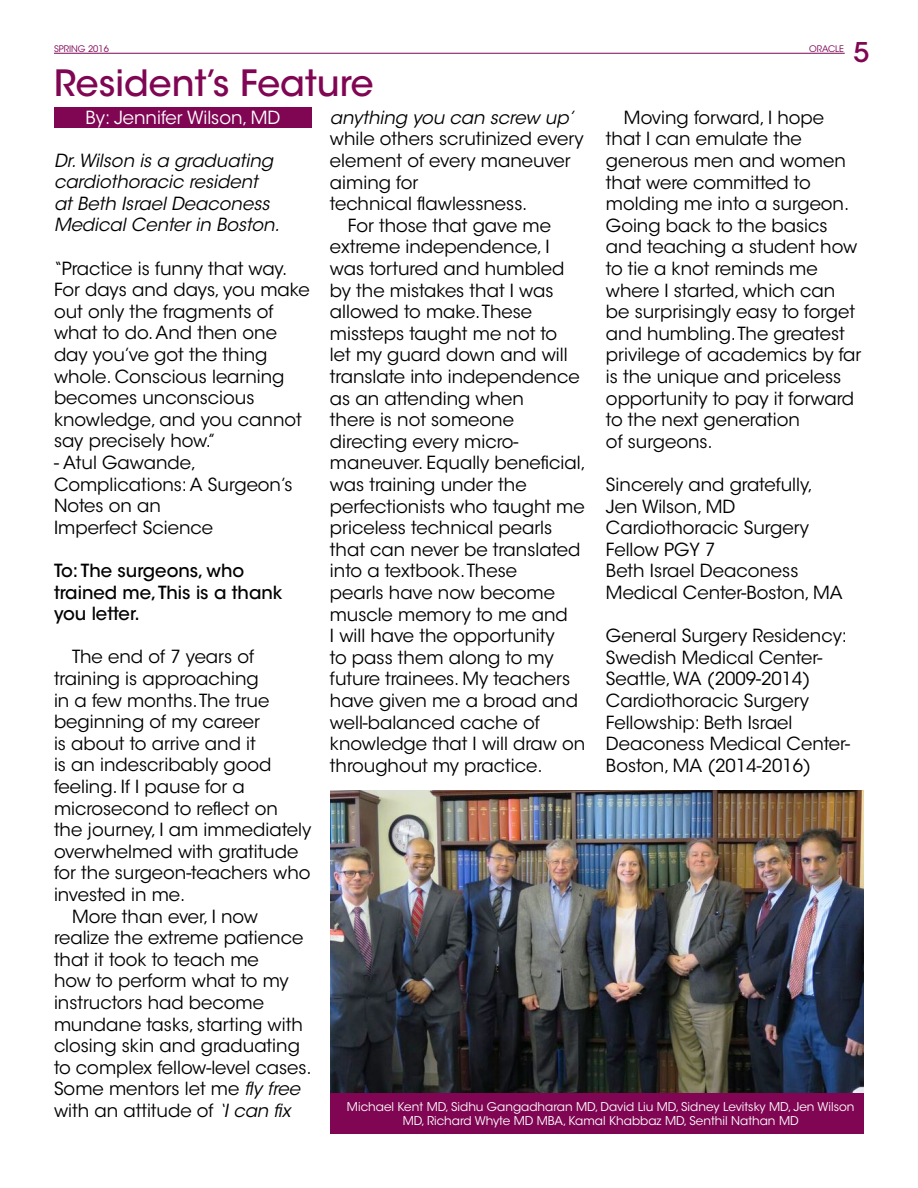
<style>
.page{position:relative;width:918px;height:1188px;background:#fff}
.page>*{position:absolute;margin:0;border:0;box-sizing:border-box;transform-origin:0 0}
.t1{font:500 36px "ITC Avant Garde Std";color:#800654}
.t2{font:500 27px "ITC Avant Garde Std";color:#800654}
.t3{font:18px/21.6px "ITC Avant Garde Std";color:#000}
.t4{font:italic 18px/21.6px "ITC Avant Garde Std";color:#000}
.t5{font:500 18px/21.6px "ITC Avant Garde Std";color:#000}
.t6{font:18px "ITC Avant Garde Std";color:#fff}
.t7{font:12px/14.4px "ITC Avant Garde Std";color:#fff;text-align:center}
.t8{font:9px "ITC Avant Garde Std";color:#800654}
.s1{font-style:italic}
</style>
<div class="page">
<hr style="left:54px;top:53px;width:791px;height:1px;background:#800654">
<img style="left:330px;top:790px;width:534px;height:303px">
<div style="left:330px;top:1094px;width:534px;height:40px;background:#800654"></div>
<div style="left:54px;top:107px;width:258px;height:21px;background:#800654"></div>
<p class="t8" style="left:54px;top:43px;width:56px">SPRING 2016</p>
<h1 class="t1" style="left:54px;top:60px;width:321px">Resident’s Feature</h1>
<p class="t8" style="left:809px;top:44px;width:37px">ORACLE</p>
<h2 class="t2" style="left:853px;top:35px;width:17px">5</h2>
<p class="t6" style="left:86px;top:107px;width:196px">By: Jennifer Wilson, MD</p>
<p class="t4" style="left:54px;top:150px;width:227px">Dr. Wilson is a graduating cardiothoracic resident at Beth Israel Deaconess<br>Medical Center in Boston.</p>
<p class="t3" style="left:54px;top:258px;width:257px">“Practice is funny that way.<br>For days and days, you make out only the fragments of what to do. And then one day you’ve got the thing whole. Conscious learning becomes unconscious knowledge, and you cannot say precisely how.”</p>
<p class="t3" style="left:54px;top:452px;width:240px">- Atul Gawande,<br>Complications: A Surgeon’s<br>Notes on an<br>Imperfect Science</p>
<p class="t5" style="left:54px;top:560px;width:230px">To: The surgeons, who trained me, This is a thank you letter.</p>
<p class="t3" style="left:72px;top:646px;width:184px">The end of 7 years of</p>
<p class="t3" style="left:54px;top:668px;width:206px">training is approaching</p>
<p class="t3" style="left:54px;top:690px;width:217px">in a few months. The true</p>
<p class="t3" style="left:54px;top:711px;width:207px">beginning of my career</p>
<p class="t3" style="left:54px;top:733px;width:203px">is about to arrive and it</p>
<p class="t3" style="left:54px;top:754px;width:219px">is an indescribably good</p>
<p class="t3" style="left:54px;top:776px;width:192px">feeling. If I pause for a</p>
<p class="t3" style="left:54px;top:798px;width:225px">microsecond to reflect on</p>
<p class="t3" style="left:54px;top:819px;width:259px">the journey, I am immediately</p>
<p class="t3" style="left:54px;top:841px;width:246px">overwhelmed with gratitude</p>
<p class="t3" style="left:54px;top:862px;width:258px">for the surgeon-teachers who</p>
<p class="t3" style="left:54px;top:884px;width:133px">invested in me.</p>
<p class="t3" style="left:72px;top:906px;width:188px">More than ever, I now</p>
<p class="t3" style="left:54px;top:927px;width:251px">realize the extreme patience</p>
<p class="t3" style="left:54px;top:949px;width:206px">that it took to teach me</p>
<p class="t3" style="left:54px;top:970px;width:236px">how to perform what to my</p>
<p class="t3" style="left:54px;top:992px;width:212px">instructors had become</p>
<p class="t3" style="left:54px;top:1014px;width:250px">mundane tasks, starting with</p>
<p class="t3" style="left:54px;top:1035px;width:247px">closing skin and graduating</p>
<p class="t3" style="left:54px;top:1057px;width:259px">to complex fellow-level cases.</p>
<p class="t3" style="left:54px;top:1078px;width:248px">Some mentors let me <span class="s1">fly free</span></p>
<p class="t3" style="left:54px;top:1100px;width:238px">with an attitude of <span class="s1">‘I can fix</span></p>
<p class="t4" style="left:330px;top:107px;width:245px">anything you can screw up’</p>
<p class="t3" style="left:330px;top:128px;width:255px">while others scrutinized every</p>
<p class="t3" style="left:330px;top:150px;width:242px">element of every maneuver</p>
<p class="t3" style="left:330px;top:171px;width:90px">aiming for</p>
<p class="t3" style="left:330px;top:193px;width:199px">technical flawlessness.</p>
<p class="t3" style="left:348px;top:215px;width:205px">For those that gave me</p>
<p class="t3" style="left:330px;top:236px;width:221px">extreme independence, I</p>
<p class="t3" style="left:330px;top:258px;width:236px">was tortured and humbled</p>
<p class="t3" style="left:330px;top:279px;width:225px">by the mistakes that I was</p>
<p class="t3" style="left:330px;top:301px;width:204px">allowed to make. These</p>
<p class="t3" style="left:330px;top:323px;width:229px">missteps taught me not to</p>
<p class="t3" style="left:330px;top:344px;width:239px">let my guard down and will</p>
<p class="t3" style="left:330px;top:366px;width:251px">translate into independence</p>
<p class="t3" style="left:330px;top:387px;width:196px">as an attending when</p>
<p class="t3" style="left:330px;top:409px;width:185px">there is not someone</p>
<p class="t3" style="left:330px;top:431px;width:190px">directing every micro-</p>
<p class="t3" style="left:330px;top:452px;width:257px">maneuver. Equally beneficial,</p>
<p class="t3" style="left:330px;top:474px;width:198px">was training under the</p>
<p class="t3" style="left:330px;top:495px;width:256px">perfectionists who taught me</p>
<p class="t3" style="left:330px;top:517px;width:224px">priceless technical pearls</p>
<p class="t3" style="left:330px;top:539px;width:252px">that can never be translated</p>
<p class="t3" style="left:330px;top:560px;width:189px">into a textbook. These</p>
<p class="t3" style="left:330px;top:582px;width:227px">pearls have now become</p>
<p class="t3" style="left:330px;top:603px;width:239px">muscle memory to me and</p>
<p class="t3" style="left:330px;top:625px;width:226px">I will have the opportunity</p>
<p class="t3" style="left:330px;top:647px;width:225px">to pass them along to my</p>
<p class="t3" style="left:330px;top:668px;width:242px">future trainees. My teachers</p>
<p class="t3" style="left:330px;top:690px;width:250px">have given me a broad and</p>
<p class="t3" style="left:330px;top:711px;width:211px">well-balanced cache of</p>
<p class="t3" style="left:330px;top:733px;width:257px">knowledge that I will draw on</p>
<p class="t3" style="left:330px;top:755px;width:214px">throughout my practice.</p>
<p class="t3" style="left:606px;top:107px;width:257px;text-indent:18px">Moving forward, I hope that I can emulate the generous men and women that were committed to molding me into a surgeon.<br>Going back to the basics and teaching a student how to tie a knot reminds me where I started, which can be surprisingly easy to forget and humbling. The greatest privilege of academics by far is the unique and priceless opportunity to pay it forward to the next generation<br>of surgeons.</p>
<p class="t3" style="left:606px;top:474px;width:238px">Sincerely and gratefully,<br>Jen Wilson, MD<br>Cardiothoracic Surgery<br>Fellow PGY 7<br>Beth Israel Deaconess<br>Medical Center-Boston, MA</p>
<p class="t3" style="left:606px;top:625px;width:246px">General Surgery Residency:<br>Swedish Medical Center-<br>Seattle, WA (2009-2014)<br>Cardiothoracic Surgery<br>Fellowship: Beth Israel<br>Deaconess Medical Center-<br>Boston, MA (2014-2016)</p>
<p class="t7" style="left:347px;top:1100px;width:509px">Michael Kent MD, Sidhu Gangadharan MD, David Liu MD, Sidney Levitsky MD, Jen Wilson<br>MD, Richard Whyte MD MBA, Kamal Khabbaz MD, Senthil Nathan MD</p>
</div>
